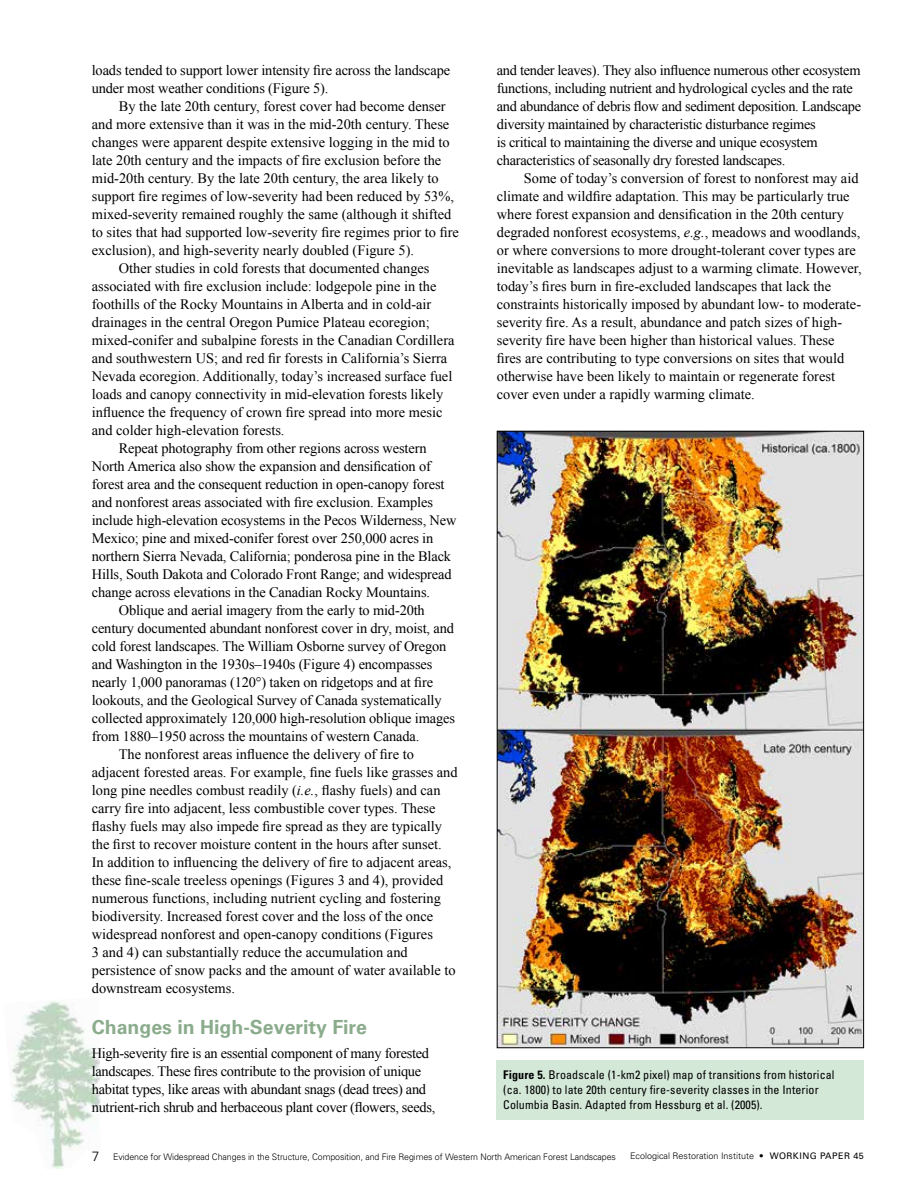
<style>
.page{position:relative;width:918px;height:1188px;background:#fff}
.page>*{position:absolute;margin:0;border:0;box-sizing:border-box;transform-origin:0 0}
.t1{font:700 19.5px "Univers";color:#8bac8c}
.t2{font:14.4px/18px "Times New Roman";color:#000}
.t3{font:14.4px/18px "Times New Roman";letter-spacing:-.02em;color:#000}
.t4{font:condensed 12px/15px "Univers";letter-spacing:.01em;color:#000}
.t5{font:300 9px "Univers";letter-spacing:-.01em;color:#000}
.s1{font-style:italic}
.s2{font-weight:700}
.s3{font-size:13.5px}
.s4{font-weight:400}
</style>
<div class="page">
<img style="left:11px;top:1001px;width:89px;height:168px">
<img style="left:499px;top:433px;width:363px;height:613px">
<div style="left:497px;top:1060px;width:367px;height:60px;background:#d4e8d8"></div>
<p class="t2" style="left:92px;top:61px;width:360px">loads tended to support lower intensity fire across the landscape under most weather conditions (Figure 5).</p>
<p class="t2" style="left:119px;top:97px;width:328px">By the late 20th century, forest cover had become denser</p>
<p class="t2" style="left:92px;top:115px;width:359px">and more extensive than it was in the mid-20th century. These</p>
<p class="t2" style="left:92px;top:133px;width:359px">changes were apparent despite extensive logging in the mid to</p>
<p class="t2" style="left:92px;top:151px;width:351px">late 20th century and the impacts of fire exclusion before the</p>
<p class="t2" style="left:92px;top:169px;width:348px">mid-20th century. By the late 20th century, the area likely to</p>
<p class="t2" style="left:92px;top:187px;width:364px">support fire regimes of low-severity had been reduced by 53%,</p>
<p class="t2" style="left:92px;top:205px;width:361px">mixed-severity remained roughly the same (although it shifted</p>
<p class="t2" style="left:92px;top:223px;width:369px">to sites that had supported low-severity fire regimes prior to fire</p>
<p class="t2" style="left:92px;top:241px;width:324px">exclusion), and high-severity nearly doubled (Figure 5).</p>
<p class="t2" style="left:119px;top:259px;width:312px">Other studies in cold forests that documented changes</p>
<p class="t2" style="left:92px;top:277px;width:346px">associated with fire exclusion include: lodgepole pine in the</p>
<p class="t2" style="left:92px;top:295px;width:341px">foothills of the Rocky Mountains in Alberta and in cold-air</p>
<p class="t2" style="left:92px;top:313px;width:339px">drainages in the central Oregon Pumice Plateau ecoregion;</p>
<p class="t2" style="left:92px;top:331px;width:364px">mixed-conifer and subalpine forests in the Canadian Cordillera</p>
<p class="t2" style="left:92px;top:349px;width:357px">and southwestern US; and red fir forests in California’s Sierra</p>
<p class="t2" style="left:92px;top:367px;width:362px">Nevada ecoregion. Additionally, today’s increased surface fuel</p>
<p class="t2" style="left:92px;top:385px;width:353px">loads and canopy connectivity in mid-elevation forests likely</p>
<p class="t2" style="left:92px;top:403px;width:352px">influence the frequency of crown fire spread into more mesic</p>
<p class="t2" style="left:92px;top:421px;width:194px">and colder high-elevation forests.</p>
<p class="t2" style="left:119px;top:439px;width:309px">Repeat photography from other regions across western</p>
<p class="t2" style="left:92px;top:457px;width:341px">North America also show the expansion and densification of</p>
<p class="t2" style="left:92px;top:475px;width:354px">forest area and the consequent reduction in open-canopy forest</p>
<p class="t2" style="left:92px;top:493px;width:343px">and nonforest areas associated with fire exclusion. Examples</p>
<p class="t2" style="left:92px;top:511px;width:366px">include high-elevation ecosystems in the Pecos Wilderness, New</p>
<p class="t2" style="left:92px;top:529px;width:343px">Mexico; pine and mixed-conifer forest over 250,000 acres in</p>
<p class="t2" style="left:92px;top:547px;width:361px">northern Sierra Nevada, California; ponderosa pine in the Black</p>
<p class="t2" style="left:92px;top:565px;width:361px">Hills, South Dakota and Colorado Front Range; and widespread</p>
<p class="t2" style="left:92px;top:583px;width:340px">change across elevations in the Canadian Rocky Mountains.</p>
<p class="t2" style="left:119px;top:601px;width:308px">Oblique and aerial imagery from the early to mid-20th</p>
<p class="t2" style="left:92px;top:619px;width:364px">century documented abundant nonforest cover in dry, moist, and</p>
<p class="t2" style="left:92px;top:637px;width:356px">cold forest landscapes. The William Osborne survey of Oregon</p>
<p class="t2" style="left:92px;top:655px;width:342px">and Washington in the 1930s–1940s (Figure 4) encompasses</p>
<p class="t2" style="left:92px;top:673px;width:343px">nearly 1,000 panoramas (120°) taken on ridgetops and at fire</p>
<p class="t2" style="left:92px;top:691px;width:351px">lookouts, and the Geological Survey of Canada systematically</p>
<p class="t2" style="left:92px;top:709px;width:365px">collected approximately 120,000 high-resolution oblique images</p>
<p class="t2" style="left:92px;top:727px;width:329px">from 1880–1950 across the mountains of western Canada.</p>
<p class="t2" style="left:119px;top:745px;width:297px">The nonforest areas influence the delivery of fire to</p>
<p class="t2" style="left:92px;top:763px;width:367px">adjacent forested areas. For example, fine fuels like grasses and</p>
<p class="t2" style="left:92px;top:781px;width:350px">long pine needles combust readily (<span class="s1">i.e.</span>, flashy fuels) and can</p>
<p class="t2" style="left:92px;top:799px;width:345px">carry fire into adjacent, less combustible cover types. These</p>
<p class="t2" style="left:92px;top:817px;width:352px">flashy fuels may also impede fire spread as they are typically</p>
<p class="t2" style="left:92px;top:835px;width:351px">the first to recover moisture content in the hours after sunset.</p>
<p class="t2" style="left:92px;top:853px;width:361px">In addition to influencing the delivery of fire to adjacent areas,</p>
<p class="t2" style="left:92px;top:871px;width:353px">these fine-scale treeless openings (Figures 3 and 4), provided</p>
<p class="t2" style="left:92px;top:889px;width:351px">numerous functions, including nutrient cycling and fostering</p>
<p class="t2" style="left:92px;top:907px;width:343px">biodiversity. Increased forest cover and the loss of the once</p>
<p class="t2" style="left:92px;top:925px;width:343px">widespread nonforest and open-canopy conditions (Figures</p>
<p class="t2" style="left:92px;top:943px;width:317px">3 and 4) can substantially reduce the accumulation and</p>
<p class="t2" style="left:92px;top:961px;width:365px">persistence of snow packs and the amount of water available to</p>
<p class="t2" style="left:92px;top:979px;width:145px">downstream ecosystems.</p>
<h1 class="t1" style="left:92px;top:1016px;width:277px">Changes in High-Severity Fire</h1>
<p class="t3" style="left:92px;top:1044px;width:345px">High-severity fire is an essential component of many forested landscapes. These fires contribute to the provision of unique habitat types, like areas with abundant snags (dead trees) and nutrient-rich shrub and herbaceous plant cover (flowers, seeds,</p>
<p class="t3" style="left:497px;top:61px;width:366px">and tender leaves). They also influence numerous other ecosystem functions, including nutrient and hydrological cycles and the rate and abundance of debris flow and sediment deposition. Landscape diversity maintained by characteristic disturbance regimes<br>is critical to maintaining the diverse and unique ecosystem characteristics of seasonally dry forested landscapes.</p>
<p class="t2" style="left:497px;top:169px;width:366px;text-indent:27px">Some of today’s conversion of forest to nonforest may aid climate and wildfire adaptation. This may be particularly true where forest expansion and densification in the 20th century degraded nonforest ecosystems, <span class="s1">e.g.</span>, meadows and woodlands, or where conversions to more drought-tolerant cover types are inevitable as landscapes adjust to a warming climate. However, today’s fires burn in fire-excluded landscapes that lack the constraints historically imposed by abundant low- to moderate&shy;severity fire. As a result, abundance and patch sizes of high&shy;severity fire have been higher than historical values. These fires are contributing to type conversions on sites that would otherwise have been likely to maintain or regenerate forest cover even under a rapidly warming climate.</p>
<p class="t4" style="left:503px;top:1067px;width:333px"><span class="s2">Figure 5.</span> Broadscale (1-km2 pixel) map of transitions from historical (ca. 1800) to late 20th century fire-severity classes in the Interior<br>Columbia Basin. Adapted from Hessburg et al. (2005).</p>
<p class="t5" style="left:92px;top:1151px;width:526px"><span class="s3">7</span> Evidence for Widespread Changes in the Structure, Composition, and Fire Regimes of Western North American Forest Landscapes</p>
<p class="t5" style="left:630px;top:1150px;width:235px">Ecological Restoration Institute • <span class="s4">WORKING PAPER 45</span></p>
</div>
